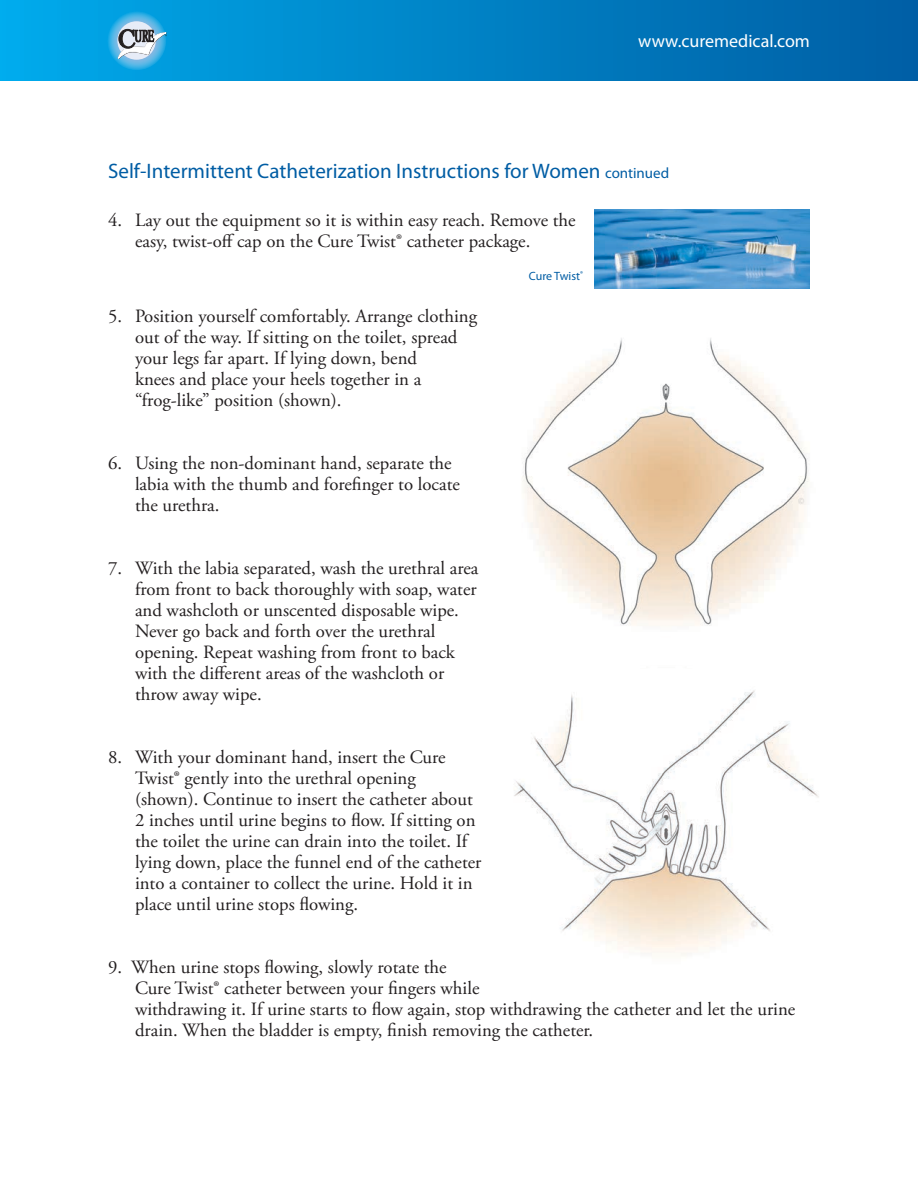
<style>
.page{position:relative;width:918px;height:1188px;background:#fff}
.page>*{position:absolute;margin:0;border:0;box-sizing:border-box;transform-origin:0 0}
.t1{font:21px "Myriad Pro";color:#005da4}
.t2{font:18.75px/21px "Adobe Garamond Pro";color:#231f20}
.t3{font:18px "Myriad Pro";color:#fff}
.t4{font:12px "Myriad Pro";color:#005da4}
.s1{font-size:15px}
</style>
<div class="page">
<img style="left:594px;top:209px;width:216px;height:79px">
<img style="left:522px;top:338px;width:287px;height:288px">
<img style="left:514px;top:690px;width:305px;height:266px">
<div style="left:0;top:0;width:918px;height:81px;background:linear-gradient(to right,#00aaeb,#005da3)"></div>
<svg style="left:107px;top:11px;width:59px;height:59px"></svg>
<div style="left:117px;top:21px;width:39px;height:39px;background:#e7ecf7;border-radius:50%"></div>
<svg style="left:117px;top:29px;width:50px;height:31px"></svg>
<p class="t3" style="left:638px;top:31px;width:173px">www.curemedical.com</p>
<p class="t1" style="left:108px;top:159px;width:563px">Self-Intermittent Catheterization Instructions for Women <span class="s1">continued</span></p>
<p class="t2" style="left:135px;top:210px;width:442px;text-indent:-27px">4. Lay out the equipment so it is within easy reach. Remove the easy, twist-off cap on the Cure Twist® catheter package.</p>
<p class="t4" style="left:529px;top:269px;width:56px">Cure Twist<sup>®</sup></p>
<p class="t2" style="left:135px;top:306px;width:344px;text-indent:-27px">5. Position yourself comfortably. Arrange clothing out of the way. If sitting on the toilet, spread your legs far apart. If lying down, bend</p>
<p class="t2" style="left:135px;top:369px;width:288px">knees and place your heels together in a</p>
<p class="t2" style="left:135px;top:390px;width:208px">“frog-like” position (shown).</p>
<p class="t2" style="left:108px;top:453px;width:345px">6. Using the non-dominant hand, separate the</p>
<p class="t2" style="left:135px;top:474px;width:326px">labia with the thumb and forefinger to locate the urethra.</p>
<p class="t2" style="left:108px;top:558px;width:372px">7. With the labia separated, wash the urethral area</p>
<p class="t2" style="left:135px;top:579px;width:343px">from front to back thoroughly with soap, water and washcloth or unscented disposable wipe.</p>
<p class="t2" style="left:135px;top:621px;width:322px">Never go back and forth over the urethral opening. Repeat washing from front to back</p>
<p class="t2" style="left:135px;top:663px;width:311px">with the different areas of the washcloth or throw away wipe.</p>
<p class="t2" style="left:108px;top:747px;width:339px">8. With your dominant hand, insert the Cure</p>
<p class="t2" style="left:135px;top:768px;width:339px">Twist® gently into the urethral opening (shown). Continue to insert the catheter about</p>
<p class="t2" style="left:135px;top:810px;width:342px">2 inches until urine begins to flow. If sitting on</p>
<p class="t2" style="left:135px;top:831px;width:334px">the toilet the urine can drain into the toilet. If</p>
<p class="t2" style="left:135px;top:852px;width:348px">lying down, place the funnel end of the catheter</p>
<p class="t2" style="left:135px;top:873px;width:339px">into a container to collect the urine. Hold it in place until urine stops flowing.</p>
<p class="t2" style="left:135px;top:957px;width:662px;text-indent:-27px">9. When urine stops flowing, slowly rotate the<br>Cure Twist® catheter between your fingers while<br>withdrawing it. If urine starts to flow again, stop withdrawing the catheter and let the urine drain. When the bladder is empty, finish removing the catheter.</p>
</div>
